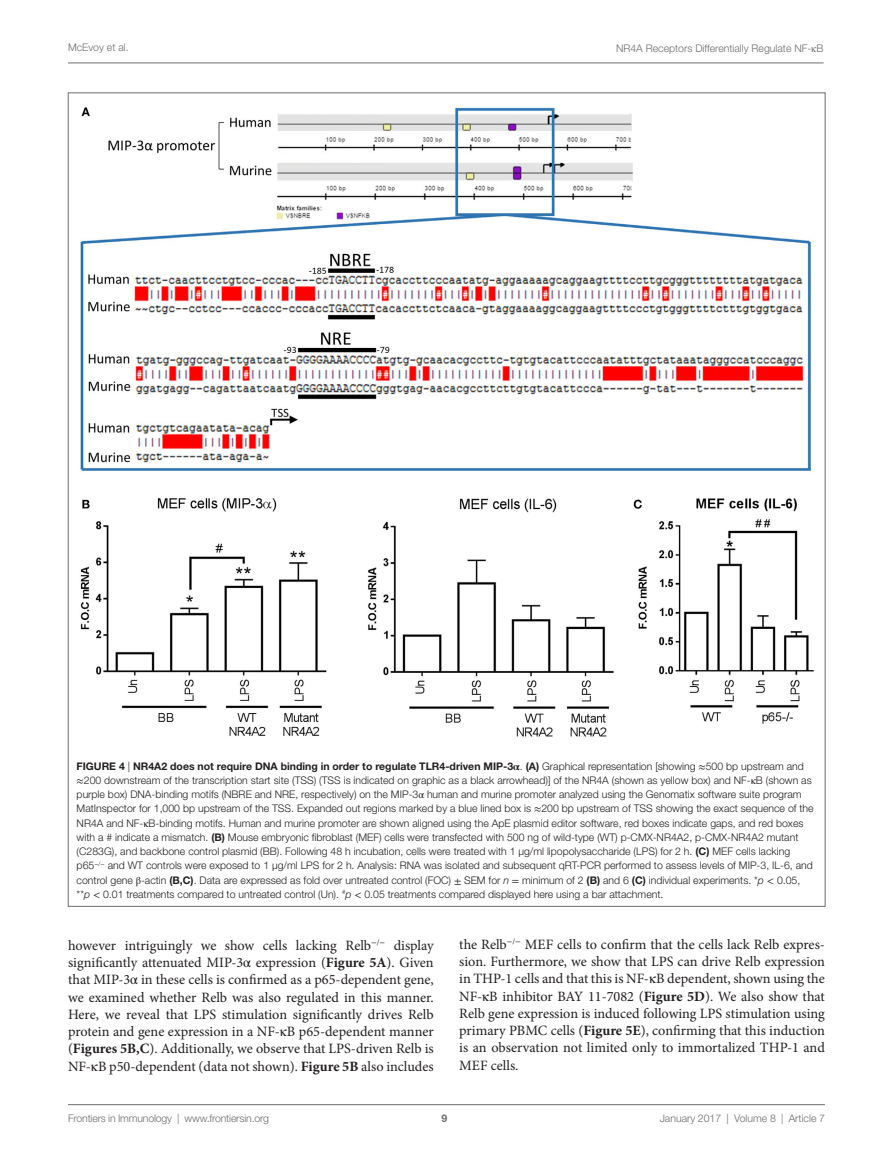
<style>
.page{position:relative;width:893px;height:1170px;background:#fff}
.page>*{position:absolute;margin:0;border:0;box-sizing:border-box;transform-origin:0 0}
.t1{font:14.25px/17.2px "Minion Pro";color:#231f20;text-align:justify}
.t2{font:300 10.5px/14.2px "Helvetica Neue LT Std";color:#231f20}
.t3{font:300 10.5px "Helvetica Neue LT Std";color:#6c6d70}
.t4{font:700 10.5px "Helvetica Neue LT Std";color:#6c6d70}
.s1{font-family:"STIX General";font-weight:400}
.s2{font-weight:700}
.s3{font-family:"STIX General";font-weight:700}
.s4{font-style:italic}
.s5{font-family:"STIX General"}
</style>
<div class="page">
<img style="left:80px;top:107px;width:734px;height:630px">
<hr style="left:68px;top:1104px;width:757px;height:1px;background:#6c6d70">
<hr style="left:68px;top:63px;width:755px;height:1px;background:#6c6d70">
<p class="t3" style="left:68px;top:41px;width:62px">McEvoy et al.</p>
<p class="t3" style="left:616px;top:42px;width:209px">NR4A Receptors Differentially Regulate NF-<span class="s1">κ</span>B</p>
<p class="t2" style="left:77px;top:758px;width:738px"><span class="s2">FIG URE 4</span> | <span class="s2">NR4A2 does not require DNA binding in order to regulate TLR4-driven MIP-3</span><span class="s3">α</span>. <span class="s2">(A)</span> Graphical representation [showing <span class="s1">≈</span>500 bp upstream and <span class="s1">≈</span>200 downstream of the transcription start site (TSS) (TSS is indicated on graphic as a black arrowhead)] of the NR4A (shown as yellow box) and NF-<span class="s1">κ</span>B (shown as purple box) DNA-binding motifs (NBRE and NRE, respectively) on the MIP-3<span class="s1">α</span> human and murine promoter analyzed using the Genomatix software suite program MatInspector for 1,000 bp upstream of the TSS. Expanded out regions marked by a blue lined box is <span class="s1">≈</span>200 bp upstream of TSS showing the exact sequence of the NR4A and NF-<span class="s1">κ</span>B-binding motifs. Human and murine promoter are shown aligned using the ApE plasmid editor software, red boxes indicate gaps, and red boxes with a # indicate a mismatch. <span class="s2">(B)</span> Mouse embryonic fibroblast (MEF) cells were transfected with 500 ng of wild-type (WT) p-CMX-NR4A2, p-CMX-NR4A2 mutant (C283G), and backbone control plasmid (BB). Following 48 h incubation, cells were treated with 1 µg/ml lipopolysaccharide (LPS) for 2 h. <span class="s2">(C)</span> MEF cells lacking p65<sup>−</sup><sup>/</sup><sup>−</sup> and WT controls were exposed to 1 µg/ml LPS for 2 h. Analysis: RNA was isolated and subsequent qRT-PCR performed to assess levels of MIP-3, IL-6, and control gene <span class="s1">β</span>-actin <span class="s2">(B,C)</span>. Data are expressed as fold over untreated control (FOC) <span class="s1">±</span> SEM for <span class="s4">n</span> <span class="s1">=</span> minimum of 2 <span class="s2">(B)</span> and 6 <span class="s2">(C)</span> individual experiments. *<span class="s4">p</span> <span class="s1">&lt;</span> 0.05, **<span class="s4">p</span> <span class="s1">&lt;</span> 0.01 treatments compared to untreated control (Un). <sup>#</sup><span class="s4">p</span> <span class="s1">&lt;</span> 0.05 treatments compared displayed here using a bar attachment.</p>
<p class="t1" style="left:68px;top:936px;width:367px">however intriguingly we show cells lacking Relb<sup>−</sup><sup>/</sup><sup>−</sup> display significantly attenuated MIP-3<span class="s5">α</span> expression (<span class="s2">Figure 5A</span>). Given that MIP-3<span class="s5">α</span> in these cells is confirmed as a p65-dependent gene, we examined whether Relb was also regulated in this manner.<br>Here, we reveal that LPS stimulation significantly drives Relb protein and gene expression in a NF-<span class="s5">κ</span>B p65-dependent manner (<span class="s2">Figures 5B,C</span>). Additionally, we observe that LPS-driven Relb is NF-<span class="s5">κ</span>B p50-dependent (data not shown). <span class="s2">Figure 5B</span> also includes</p>
<p class="t1" style="left:459px;top:935px;width:367px">the Relb<sup>−</sup><sup>/</sup><sup>−</sup> MEF cells to confirm that the cells lack Relb expres&shy;sion. Furthermore, we show that LPS can drive Relb expression in THP-1 cells and that this is NF-<span class="s5">κ</span>B dependent, shown using the NF-<span class="s5">κ</span>B inhibitor BAY 11-7082 (<span class="s2">Figure 5D</span>). We also show that Relb gene expression is induced following LPS stimulation using primary PBMC cells (<span class="s2">Figure 5E</span>), confirming that this induction is an observation not limited only to immortalized THP-1 and MEF cells.</p>
<p class="t3" style="left:68px;top:1111px;width:203px">Frontiers in Immunology | www.frontiersin.org</p>
<p class="t3" style="left:660px;top:1111px;width:167px">January 2017 | Volume 8 | Article 7</p>
<p class="t4" style="left:441px;top:1111px;width:7px">9</p>
</div>
